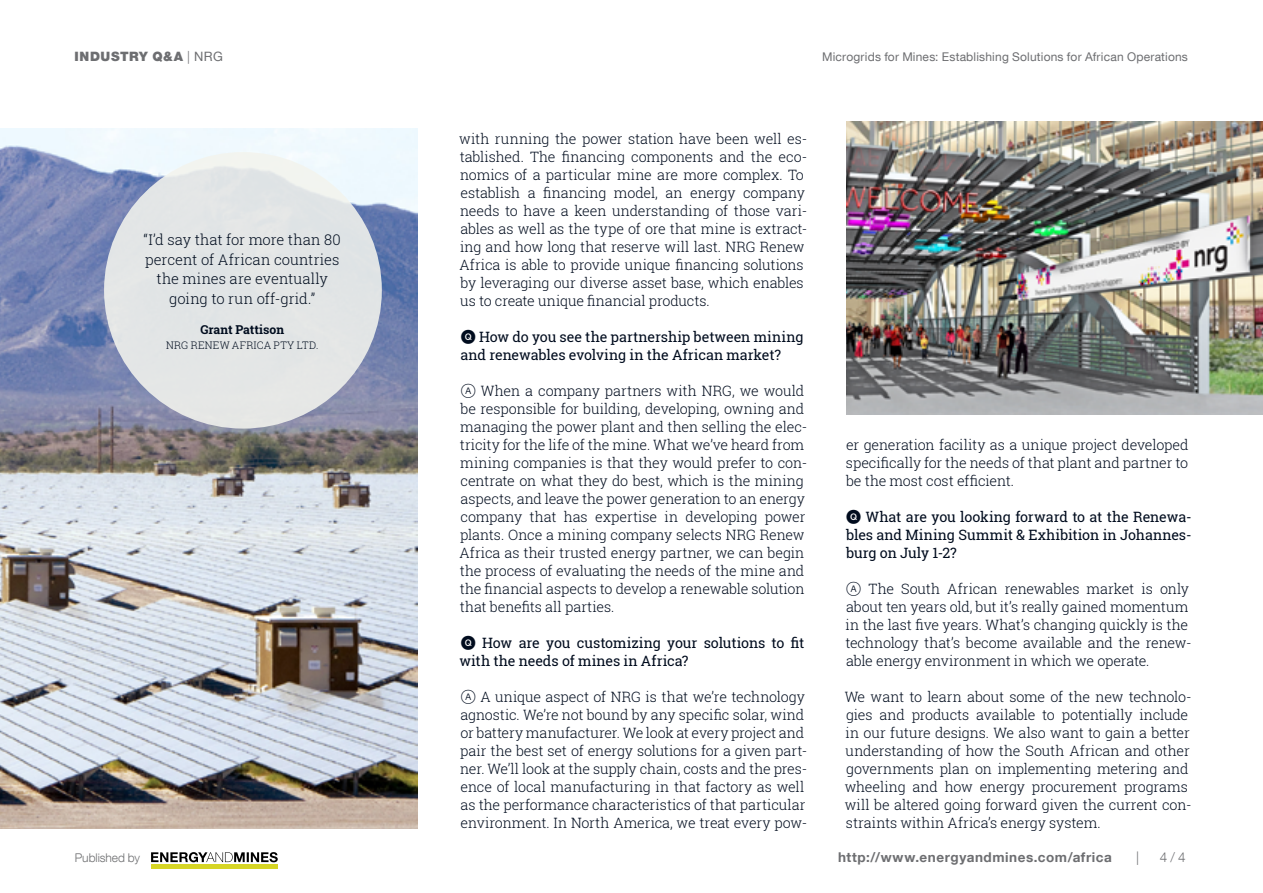
<style>
.page{position:relative;width:1263px;height:893px;background:#fff}
.page>*{position:absolute;margin:0;border:0;box-sizing:border-box;transform-origin:0 0}
.t1{font:300 14.7px/19.5px "Roboto Slab";color:#000c1e;text-align:center}
.t2{font:300 14.25px/18px "Roboto Slab";letter-spacing:-.01em;color:#000c1e}
.t3{font:14.25px/18px "Roboto Slab";letter-spacing:-.005em;color:#000c1e}
.t4{font:700 13.5px "Helvetica Neue LT Com";letter-spacing:.04em;color:#6d6e71}
.t5{font:300 13.5px "Helvetica Neue LT Com";color:#6d6e71}
.t6{font:900 12.9px "Helvetica Neue LT Com";letter-spacing:.04em;color:#6d6e71}
.t7{font:700 12.3px "Roboto Slab";color:#000c1e}
.t8{font:12px "Helvetica Neue LT Com";letter-spacing:.015em;color:#6d6e71}
.t9{font:300 12px "Helvetica Neue LT Com";letter-spacing:-.005em;color:#6e6f71}
.t10{font:300 10.35px "Roboto Slab";letter-spacing:.03em;color:#000c1e}
.s1{font-weight:300}
.s2{font-weight:400}
.s3{font-family:"Whitney Index Black Round Md";font-size:15px}
.s4{font-family:"Whitney Index White Round Lt 1";font-weight:400;font-size:15px}
</style>
<div class="page">
<img style="left:0;top:129px;width:417px;height:699px">
<div style="left:104px;top:152px;width:278px;height:277px;background:#e3e6e6;border-radius:50%"></div>
<hr style="left:151px;top:865px;width:127px;height:4px;background:#d6d525">
<svg style="left:151px;top:852px;width:127px;height:10px"></svg>
<img style="left:846px;top:121px;width:417px;height:293px">
<p class="t6" style="left:75px;top:49px;width:150px">INDUSTRY Q&amp;A <span class="s1">|</span> <span class="s2">NRG</span></p>
<p class="t8" style="left:822px;top:50px;width:367px">Microgrids for Mines: Establishing Solutions for African Operations</p>
<p class="t1" style="left:144px;top:230px;width:199px">“I’d say that for more than 80 percent of African countries the mines are eventually going to run off-grid.”</p>
<p class="t7" style="left:200px;top:321px;width:85px">Grant Pattison</p>
<p class="t10" style="left:166px;top:338px;width:41px">NRG Renew</p>
<p class="t10" style="left:232px;top:338px;width:16px">Africa</p>
<p class="t10" style="left:274px;top:338px;width:46px">Pty Ltd.</p>
<p class="t2" style="left:459px;top:129px;width:349px">with running the power station have been well es&shy;tablished. The financing components and the eco&shy;nomics of a particular mine are more complex. To establish a financing model, an energy company needs to have a keen understanding of those vari&shy;ables as well as the type of ore that mine is extract&shy;ing and how long that reserve will last. NRG Renew Africa is able to provide unique financing solutions by leveraging our diverse asset base, which enables us to create unique financial products.</p>
<p class="t3" style="left:460px;top:328px;width:344px"><span class="s3">Q</span> How do you see the partnership between mining and renewables evolving in the African market?</p>
<p class="t2" style="left:459px;top:381px;width:349px"><span class="s4">A</span> When a company partners with NRG, we would be responsible for building, developing, owning and managing the power plant and then selling the elec&shy;tricity for the life of the mine. What we’ve heard from mining companies is that they would prefer to con&shy;centrate on what they do best, which is the mining aspects, and leave the power generation to an energy company that has expertise in developing power plants. Once a mining company selects NRG Renew Africa as their trusted energy partner, we can begin the process of evaluating the needs of the mine and the financial aspects to develop a renewable solution that benefits all parties.</p>
<p class="t3" style="left:459px;top:634px;width:346px"><span class="s3">Q</span> How are you customizing your solutions to fit with the needs of mines in Africa?</p>
<p class="t2" style="left:460px;top:687px;width:349px"><span class="s4">A</span> A unique aspect of NRG is that we’re technology agnostic. We’re not bound by any specific solar, wind or battery manufacturer. We look at every project and pair the best set of energy solutions for a given part&shy;ner. We’ll look at the supply chain, costs and the pres&shy;ence of local manufacturing in that factory as well as the performance characteristics of that particular environment. In North America, we treat every pow-</p>
<p class="t2" style="left:846px;top:435px;width:344px;text-align:justify">er generation facility as a unique project developed specifically for the needs of that plant and partner to be the most cost efficient.</p>
<p class="t3" style="left:846px;top:508px;width:347px;text-align:justify"><span class="s3">Q</span> What are you looking forward to at the Renewa&shy;bles and Mining Summit &amp; Exhibition in Johannes&shy;burg on July 1-2?</p>
<p class="t2" style="left:845px;top:579px;width:348px"><span class="s4">A</span> The South African renewables market is only about ten years old, but it’s really gained momentum in the last five years. What’s changing quickly is the technology that’s become available and the renew&shy;able energy environment in which we operate.</p>
<p class="t2" style="left:845px;top:687px;width:348px">We want to learn about some of the new technolo&shy;gies and products available to potentially include in our future designs. We also want to gain a better understanding of how the South African and other governments plan on implementing metering and wheeling and how energy procurement programs will be altered going forward given the current con&shy;straints within Africa’s energy system.</p>
<p class="t9" style="left:75px;top:850px;width:67px">Published by</p>
<p class="t4" style="left:838px;top:849px;width:275px">http://www.energyandmines.com/africa</p>
<p class="t5" style="left:1136px;top:849px;width:4px">|</p>
<p class="t5" style="left:1160px;top:849px;width:27px">4 / 4</p>
</div>
